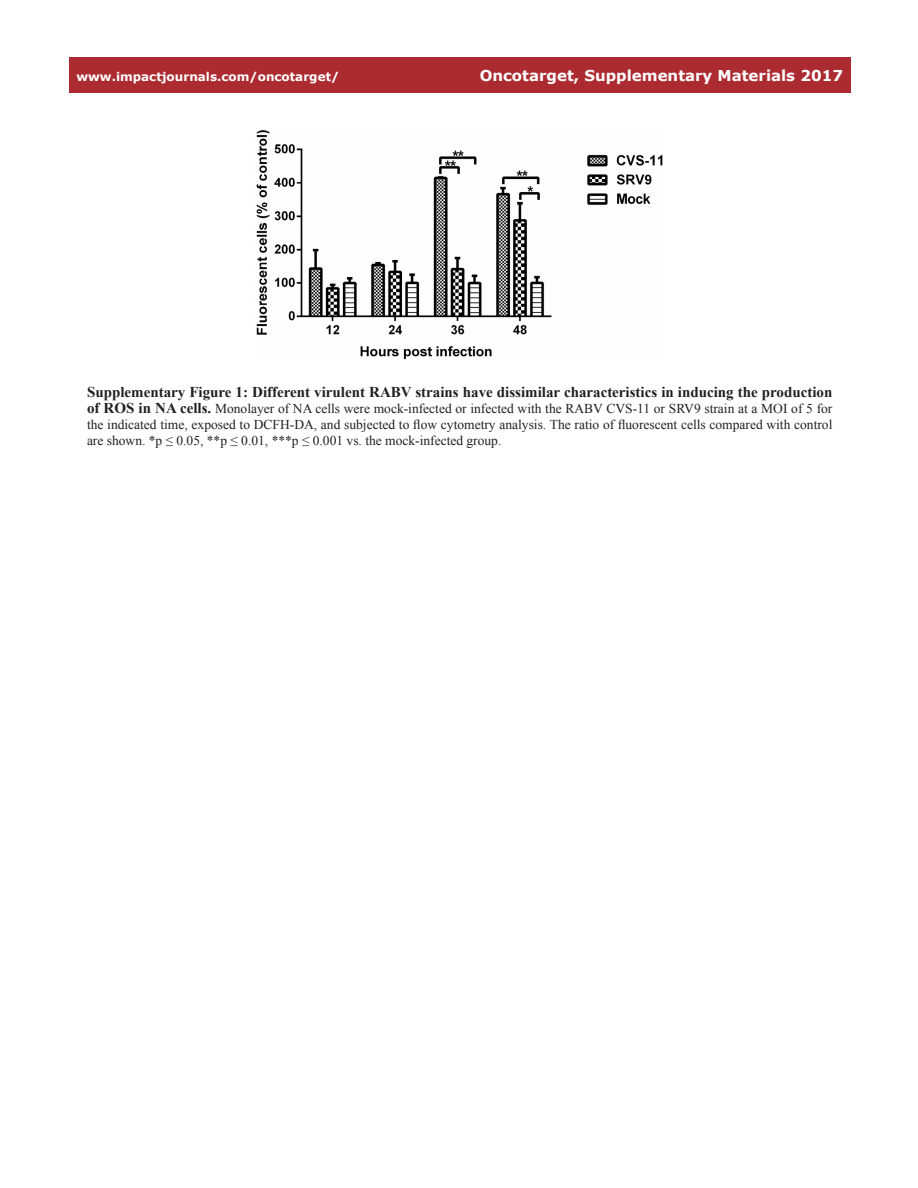
<style>
.page{position:relative;width:918px;height:1188px;background:#fff}
.page>*{position:absolute;margin:0;border:0;box-sizing:border-box;transform-origin:0 0}
.figuretext{font:700 15px "Times New Roman";color:#231f20}
.t1{font:700 15px "Verdana";color:#fff}
.figuretext-2{font:13.5px/16.2px "Times New Roman";color:#231f20;text-align:justify}
.t2{font:700 12px "Verdana";color:#fff}
.s1{font-weight:700;font-size:15px}
</style>
<div class="page">
<div style="left:69px;top:57px;width:781px;height:36px;background:#ac2b31"></div>
<img style="left:256px;top:130px;width:407px;height:229px">
<p class="t2" style="left:76px;top:68px;width:264px">www.impactjournals.com/oncotarget/</p>
<p class="t1" style="left:480px;top:65px;width:365px">Oncotarget, Supplementary Materials 2017</p>
<p class="figuretext" style="left:87px;top:381px;width:747px">Supplementary Figure 1: Different virulent RABV strains have dissimilar characteristics in inducing the production</p>
<p class="figuretext-2" style="left:87px;top:400px;width:747px"><span class="s1">of ROS in NA cells.</span> Monolayer of NA cells were mock-infected or infected with the RABV CVS-11 or SRV9 strain at a MOI of 5 for the indicated time, exposed to DCFH-DA, and subjected to flow cytometry analysis. The ratio of fluorescent cells compared with control are shown. *p ≤ 0.05, **p ≤ 0.01, ***p ≤ 0.001 vs. the mock-infected group.</p>
</div>
